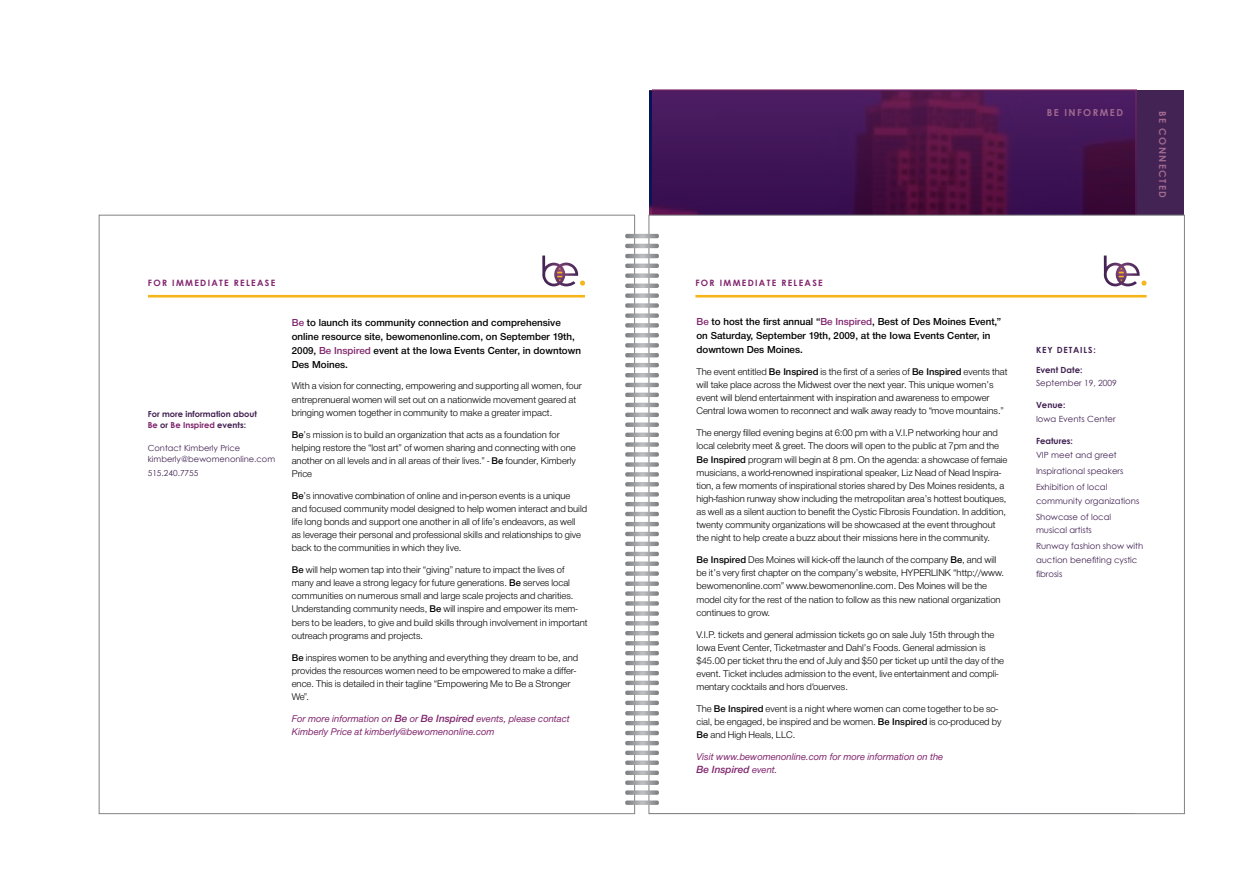
<style>
.page{position:relative;width:1260px;height:882px;background:#fff}
.page>*{position:absolute;margin:0;border:0;box-sizing:border-box;transform-origin:0 0}
.t1{font:10.5px/14px "Helvetica Neue H65";color:#000}
.t2{font:10.06px/13.1px "Helvetica Neue H45";color:#000}
.t3{font:10.06px/13.1px "Helvetica Neue H56";color:#80256d}
.t4{font:italic 500 10.06px "Helvetica Neue";color:#80256d}
.t5{font:700 9.62px "Century Gothic";letter-spacing:.15em;color:#a06990}
.t6{font:700 8.75px "Century Gothic";color:#80256d}
.t7{font:8.49px/16.1px "Century Gothic";color:#422353}
.t8{font:700 8.49px "Century Gothic";letter-spacing:.1em;color:#422353}
.t9{font:8.31px/11.4px "Century Gothic";color:#422353}
.t10{font:700 8.31px/11.4px "Century Gothic";color:#422353}
.s1{color:#80256d}
.s2{font-family:"Helvetica Neue H65"}
.s3{font-family:"Helvetica Neue";font-weight:500;font-style:italic}
.s4{font-family:"Helvetica Neue H56";font-weight:400;font-style:normal}
</style>
<div class="page">
<svg style="left:652px;top:90px;width:484px;height:125px;background:#45144f"></svg>
<div style="left:649px;top:215px;width:536px;height:599px;background:#fff;border:1px solid #808285"></div>
<svg style="left:625px;top:234px;width:34px;height:4px"></svg>
<svg style="left:625px;top:721px;width:34px;height:4px"></svg>
<svg style="left:625px;top:532px;width:34px;height:4px"></svg>
<svg style="left:625px;top:413px;width:34px;height:4px"></svg>
<svg style="left:625px;top:651px;width:34px;height:4px"></svg>
<svg style="left:625px;top:383px;width:34px;height:4px"></svg>
<svg style="left:625px;top:751px;width:34px;height:4px"></svg>
<svg style="left:625px;top:681px;width:34px;height:4px"></svg>
<svg style="left:625px;top:244px;width:34px;height:4px"></svg>
<svg style="left:625px;top:363px;width:34px;height:4px"></svg>
<svg style="left:625px;top:731px;width:34px;height:4px"></svg>
<svg style="left:625px;top:542px;width:34px;height:4px"></svg>
<svg style="left:625px;top:423px;width:34px;height:4px"></svg>
<svg style="left:625px;top:661px;width:34px;height:4px"></svg>
<svg style="left:625px;top:781px;width:34px;height:14px"></svg>
<svg style="left:625px;top:264px;width:34px;height:14px"></svg>
<svg style="left:625px;top:512px;width:34px;height:4px"></svg>
<svg style="left:625px;top:393px;width:34px;height:4px"></svg>
<svg style="left:625px;top:761px;width:34px;height:4px"></svg>
<svg style="left:625px;top:562px;width:34px;height:14px"></svg>
<svg style="left:625px;top:691px;width:34px;height:4px"></svg>
<svg style="left:625px;top:254px;width:34px;height:4px"></svg>
<svg style="left:625px;top:373px;width:34px;height:4px"></svg>
<svg style="left:625px;top:741px;width:34px;height:4px"></svg>
<svg style="left:625px;top:552px;width:34px;height:4px"></svg>
<svg style="left:625px;top:671px;width:34px;height:4px"></svg>
<svg style="left:625px;top:801px;width:34px;height:4px"></svg>
<svg style="left:625px;top:284px;width:34px;height:53px"></svg>
<svg style="left:625px;top:522px;width:34px;height:4px"></svg>
<svg style="left:625px;top:403px;width:34px;height:4px"></svg>
<svg style="left:625px;top:641px;width:34px;height:4px"></svg>
<svg style="left:625px;top:771px;width:34px;height:4px"></svg>
<svg style="left:625px;top:343px;width:34px;height:14px"></svg>
<svg style="left:625px;top:582px;width:34px;height:53px"></svg>
<svg style="left:625px;top:711px;width:34px;height:4px"></svg>
<svg style="left:625px;top:433px;width:34px;height:73px"></svg>
<svg style="left:625px;top:701px;width:34px;height:4px"></svg>
<svg style="left:1104px;top:256px;width:43px;height:30px"></svg>
<svg style="left:542px;top:256px;width:43px;height:30px"></svg>
<hr style="left:695px;top:295px;width:452px;height:3px;background:#f4b61a">
<hr style="left:148px;top:295px;width:437px;height:3px;background:#f4b61a">
<p class="t5" style="left:1047px;top:107px;width:78px">be informed</p>
<p class="t5" style="left:1169px;top:111px;width:89px;rotate:90deg">be connected</p>
<p class="t6" style="left:148px;top:277px;width:8px">FOR</p>
<p class="t6" style="left:172px;top:277px;width:8px">IMMEDIATE</p>
<p class="t6" style="left:234px;top:277px;width:7px">RELEASE</p>
<p class="t6" style="left:695px;top:277px;width:8px">FOR</p>
<p class="t6" style="left:720px;top:277px;width:8px">IMMEDIATE</p>
<p class="t6" style="left:781px;top:277px;width:7px">RELEASE</p>
<p class="t10" style="left:148px;top:408px;width:111px">For more information about<br><span class="s1">Be</span> or <span class="s1">Be Inspired</span> events:</p>
<p class="t9" style="left:148px;top:442px;width:129px">Contact Kimberly Price kimberly@bewomenonline.com</p>
<p class="t9" style="left:148px;top:467px;width:52px">515.240.7755</p>
<p class="t1" style="left:292px;top:316px;width:291px"><span class="s1">Be</span> to launch its community connection and comprehensive online resource site, bewomenonline.com, on September 19th, 2009, <span class="s1">Be Inspired</span> event at the Iowa Events Center, in downtown Des Moines.</p>
<p class="t2" style="left:292px;top:380px;width:292px">With a vision for connecting, empowering and supporting all women, four entreprenueral women will set out on a nationwide movement geared at bringing women together in community to make a greater impact.</p>
<p class="t2" style="left:292px;top:428px;width:286px"><span class="s2">Be</span>’s mission is to build an organization that acts as a foundation for helping restore the “lost art” of women sharing and connecting with one another on all levels and in all areas of their lives.” - <span class="s2">Be</span> founder, Kimberly Price</p>
<p class="t2" style="left:292px;top:490px;width:297px"><span class="s2">Be</span>’s innovative combination of online and in-person events is a unique and focused community model designed to help women interact and build life long bonds and support one another in all of life’s endeavors, as well as leverage their personal and professional skills and relationships to give back to the communities in which they live.</p>
<p class="t2" style="left:292px;top:564px;width:297px"><span class="s2">Be</span> will help women tap into their “giving” nature to impact the lives of many and leave a strong legacy for future generations. <span class="s2">Be</span> serves local communities on numerous small and large scale projects and charities.<br>Understanding community needs, <span class="s2">Be</span> will inspire and empower its mem&shy;bers to be leaders, to give and build skills through involvement in important outreach programs and projects.</p>
<p class="t2" style="left:292px;top:652px;width:288px"><span class="s2">Be</span> inspires women to be anything and everything they dream to be, and provides the resources women need to be empowered to make a differ&shy;ence. This is detailed in their tagline “Empowering Me to Be a Stronger We”.</p>
<p class="t3" style="left:292px;top:713px;width:280px">For more information on <span class="s3">Be</span> or <span class="s3">Be Inspired</span> events, please contact<br>Kimberly Price at kimberly@bewomenonline.com</p>
<p class="t1" style="left:697px;top:316px;width:306px"><span class="s1">Be</span> to host the first annual “<span class="s1">Be Inspired</span>, Best of Des Moines Event,” on Saturday, September 19th, 2009, at the Iowa Events Center, in downtown Des Moines.</p>
<p class="t2" style="left:697px;top:366px;width:313px">The event entitled <span class="s2">Be Inspired</span> is the first of a series of <span class="s2">Be Inspired</span> events that will take place across the Midwest over the next year. This unique women’s event will blend entertainment with inspiration and awareness to empower Central Iowa women to reconnect and walk away ready to “move mountains.”</p>
<p class="t2" style="left:697px;top:427px;width:313px">The energy filled evening begins at 6:00 pm with a V.I.P networking hour and local celebrity meet &amp; greet. The doors will open to the public at 7pm and the <span class="s2">Be Inspired</span> program will begin at 8 pm. On the agenda: a showcase of femaie musicians, a world-renowned inspirational speaker, Liz Nead of Nead Inspira&shy;tion, a few moments of inspirational stories shared by Des Moines residents, a high-fashion runway show including the metropolitan area’s hottest boutiques, as well as a silent auction to benefit the Cystic Fibrosis Foundation. In addition, twenty community organizations will be showcased at the event throughout the night to help create a buzz about their missions here in the community.</p>
<p class="t2" style="left:697px;top:554px;width:309px"><span class="s2">Be Inspired</span> Des Moines will kick-off the launch of the company <span class="s2">Be</span>, and will be it’s very first chapter on the company’s website, HYPERLINK “http://www. bewomenonline.com” www.bewomenonline.com. Des Moines will be the model city for the rest of the nation to follow as this new national organization continues to grow.</p>
<p class="t2" style="left:697px;top:628px;width:309px">V.I.P. tickets and general admission tickets go on sale July 15th through the Iowa Event Center, Ticketmaster and Dahl’s Foods. General admission is $45.00 per ticket thru the end of July and $50 per ticket up until the day of the event. Ticket includes admission to the event, live entertainment and compli&shy;mentary cocktails and hors d‘ouerves.</p>
<p class="t2" style="left:697px;top:703px;width:306px">The <span class="s2">Be Inspired</span> event is a night where women can come together to be so&shy;cial, be engaged, be inspired and be women. <span class="s2">Be Inspired</span> is co-produced by<br><span class="s2">Be</span> and High Heals, LLC.</p>
<p class="t3" style="left:697px;top:751px;width:248px">Visit www.bewomenonline.com for more information on the</p>
<p class="t4" style="left:697px;top:764px;width:82px">Be Inspired <span class="s4">event.</span></p>
<p class="t8" style="left:1036px;top:345px;width:61px">Key Details:</p>
<p class="t8" style="left:1036px;top:364px;width:48px">Event Date:</p>
<p class="t7" style="left:1036px;top:375px;width:83px">September 19, 2009</p>
<p class="t8" style="left:1036px;top:400px;width:31px">Venue:</p>
<p class="t7" style="left:1036px;top:411px;width:81px">Iowa Events Center</p>
<p class="t8" style="left:1036px;top:436px;width:39px">Features:</p>
<p class="t7" style="left:1036px;top:447px;width:89px">VIP meet and greet<br>Inspirational speakers<br>Exhibition of local</p>
<p class="t7" style="left:1036px;top:492px;width:105px">community organizations<br>Showcase of local</p>
<p class="t7" style="left:1036px;top:522px;width:109px">musical artists<br>Runway fashion show with</p>
<p class="t7" style="left:1036px;top:553px;width:103px;line-height:13.6px">auction benefiting cystic fibrosis</p>
</div>
